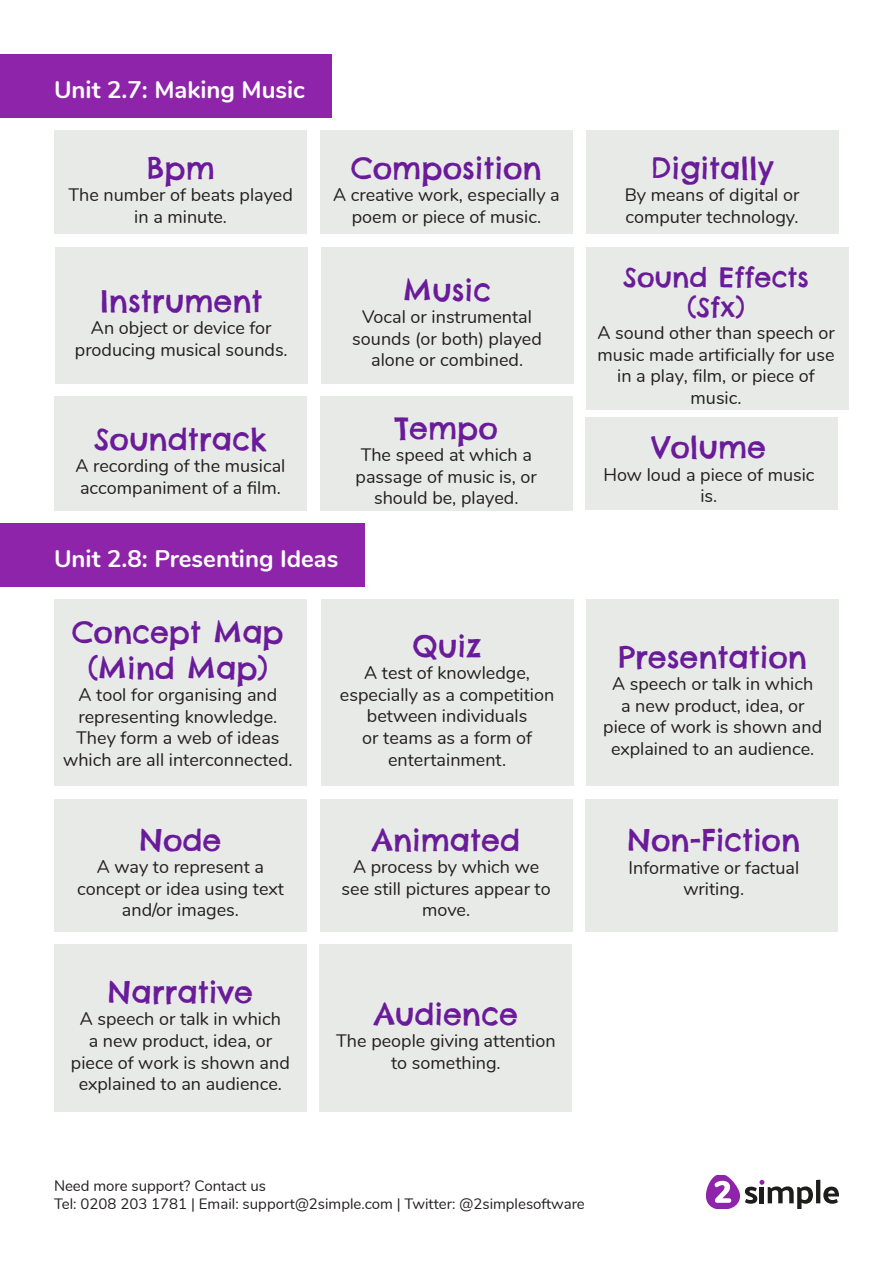
<style>
.page{position:relative;width:893px;height:1263px;background:#fff}
.page>*{position:absolute;margin:0;border:0;box-sizing:border-box;transform-origin:0 0}
.t1{font:30px/36px "Chelsea Market";color:#6a1b9a;text-align:center}
.t2{font:27px/30.5px "Chelsea Market";color:#6a1b9a;text-align:center}
.t3{font:700 24px "Nunito";color:#fff}
.t4{font:18px/21.6px "Nunito";color:#231f20;text-align:center}
.t5{font:15px/18px "Nunito";color:#231f20}
</style>
<div class="page">
<hr style="left:816px;top:1180px;width:4px;height:23px;background:#1d1d1b">
<svg style="left:823px;top:1186px;width:16px;height:18px"></svg>
<svg style="left:706px;top:1176px;width:107px;height:33px"></svg>
<div style="left:0;top:54px;width:331px;height:64px;background:#8e24aa"></div>
<div style="left:54px;top:131px;width:253px;height:103px;background:#e8eae8"></div>
<div style="left:320px;top:131px;width:253px;height:103px;background:#e8eae8"></div>
<div style="left:586px;top:131px;width:252px;height:103px;background:#e8eae8"></div>
<div style="left:55px;top:247px;width:253px;height:136px;background:#e8eae8"></div>
<div style="left:321px;top:247px;width:253px;height:136px;background:#e8eae8"></div>
<div style="left:586px;top:247px;width:262px;height:162px;background:#e8eae8"></div>
<div style="left:54px;top:396px;width:253px;height:114px;background:#e8eae8"></div>
<div style="left:320px;top:396px;width:253px;height:114px;background:#e8eae8"></div>
<div style="left:585px;top:417px;width:253px;height:93px;background:#e8eae8"></div>
<div style="left:0;top:523px;width:364px;height:64px;background:#8e24aa"></div>
<div style="left:54px;top:799px;width:253px;height:132px;background:#e8eae8"></div>
<div style="left:320px;top:799px;width:253px;height:132px;background:#e8eae8"></div>
<div style="left:585px;top:799px;width:253px;height:132px;background:#e8eae8"></div>
<div style="left:54px;top:600px;width:253px;height:186px;background:#e8eae8"></div>
<div style="left:321px;top:600px;width:253px;height:186px;background:#e8eae8"></div>
<div style="left:586px;top:600px;width:253px;height:186px;background:#e8eae8"></div>
<div style="left:54px;top:944px;width:253px;height:168px;background:#e8eae8"></div>
<div style="left:319px;top:944px;width:253px;height:168px;background:#e8eae8"></div>
<p class="t3" style="left:54px;top:72px;width:253px">Unit 2.7: Making Music</p>
<p class="t1" style="left:146px;top:150px;width:70px">Bpm</p>
<p class="t4" style="left:68px;top:183px;width:226px">The number of beats played in a minute.</p>
<p class="t1" style="left:100px;top:282px;width:164px">Instrument</p>
<p class="t4" style="left:75px;top:316px;width:214px">An object or device for producing musical sounds.</p>
<p class="t1" style="left:94px;top:420px;width:174px">Soundtrack</p>
<p class="t4" style="left:76px;top:454px;width:211px;text-align:left">A recording of the musical accompaniment of a film.</p>
<p class="t1" style="left:351px;top:150px;width:192px">Composition</p>
<p class="t4" style="left:333px;top:183px;width:228px">A creative work, especially a poem or piece of music.</p>
<p class="t1" style="left:403px;top:272px;width:89px">Music</p>
<p class="t4" style="left:352px;top:305px;width:191px">Vocal or instrumental sounds (or both) played alone or combined.</p>
<p class="t1" style="left:395px;top:410px;width:105px">Tempo</p>
<p class="t4" style="left:356px;top:443px;width:183px">The speed at which a passage of music is, or should be, played.</p>
<p class="t3" style="left:54px;top:541px;width:286px">Unit 2.8: Presenting Ideas</p>
<p class="t1" style="left:72px;top:614px;width:213px">Concept Map (Mind Map)</p>
<p class="t4" style="left:63px;top:683px;width:231px">A tool for organising and representing knowledge.<br>They form a web of ideas which are all interconnected.</p>
<p class="t1" style="left:139px;top:822px;width:83px">Node</p>
<p class="t4" style="left:77px;top:855px;width:208px">A way to represent a concept or idea using text and/or images.</p>
<p class="t1" style="left:413px;top:628px;width:70px">Quiz</p>
<p class="t4" style="left:340px;top:661px;width:216px">A test of knowledge, especially as a competition between individuals<br>or teams as a form of entertainment.</p>
<p class="t1" style="left:372px;top:822px;width:149px">Animated</p>
<p class="t4" style="left:342px;top:855px;width:211px">A process by which we see still pictures appear to move.</p>
<p class="t1" style="left:108px;top:974px;width:147px">Narrative</p>
<p class="t4" style="left:71px;top:1007px;width:220px">A speech or talk in which<br>a new product, idea, or piece of work is shown and explained to an audience.</p>
<p class="t1" style="left:374px;top:995px;width:145px">Audience</p>
<p class="t4" style="left:336px;top:1029px;width:221px">The people giving attention to something.</p>
<p class="t1" style="left:651px;top:150px;width:124px">Digitally</p>
<p class="t4" style="left:625px;top:183px;width:176px;text-align:left">By means of digital or computer technology.</p>
<p class="t2" style="left:623px;top:262px;width:187px">Sound Effects (Sfx)</p>
<p class="t4" style="left:597px;top:321px;width:239px">A sound other than speech or music made artificially for use in a play, film, or piece of music.</p>
<p class="t1" style="left:652px;top:429px;width:116px">Volume</p>
<p class="t4" style="left:603px;top:463px;width:213px">How loud a piece of music is.</p>
<p class="t1" style="left:618px;top:639px;width:190px">Presentation</p>
<p class="t4" style="left:603px;top:672px;width:220px">A speech or talk in which<br>a new product, idea, or piece of work is shown and explained to an audience.</p>
<p class="t1" style="left:627px;top:822px;width:174px">Non-Fiction</p>
<p class="t4" style="left:628px;top:855px;width:172px">Informative or factual writing.</p>
<p class="t5" style="left:54px;top:1176px;width:532px">Need more support? Contact us<br>Tel: 0208 203 1781 | Email: support@2simple.com | Twitter: @2simplesoftware</p>
</div>
